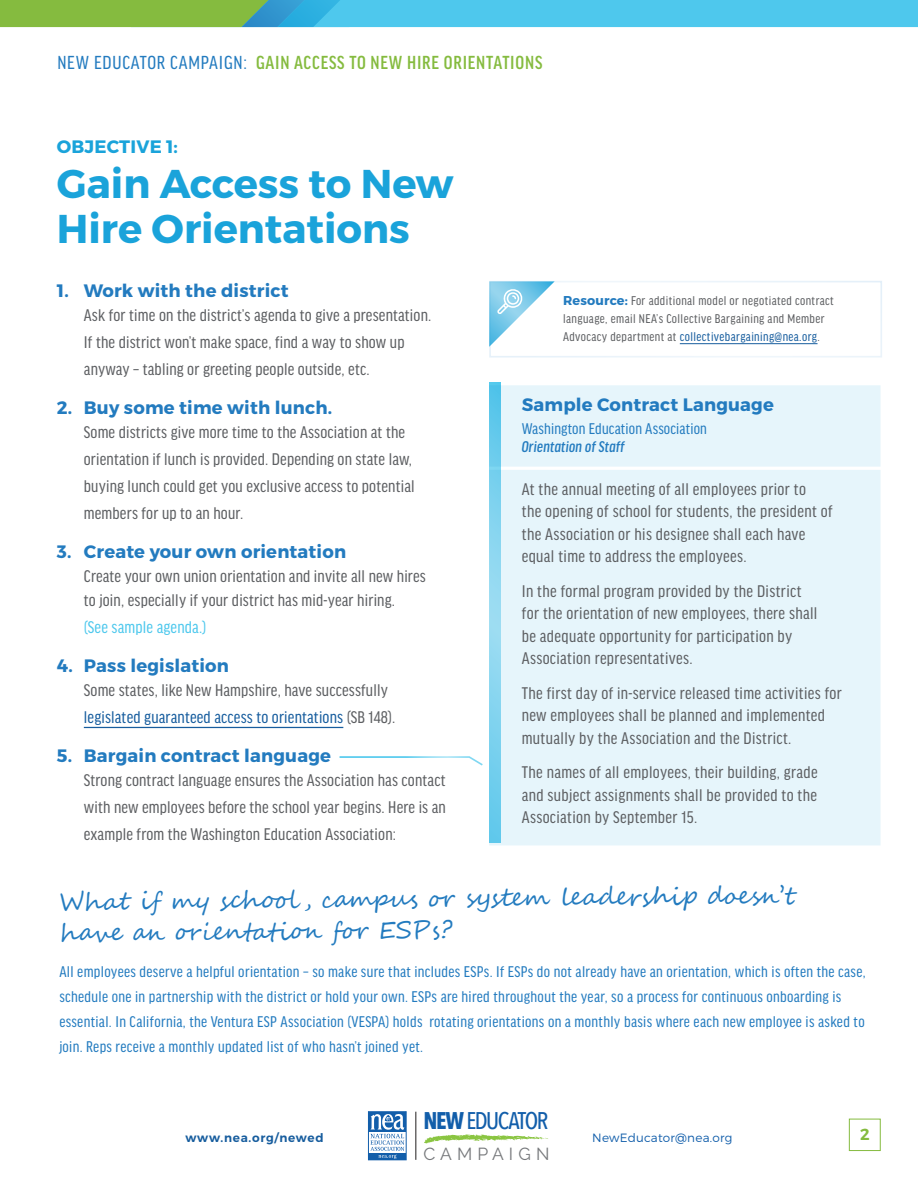
<style>
.page{position:relative;width:918px;height:1188px;background:#fff}
.page>*{position:absolute;margin:0;border:0;box-sizing:border-box;transform-origin:0 0}
.t1{font:700 40.2px/45px "Montserrat";color:#1aa3da}
.t2{font:24.3px/29.7px "Segoe Script";color:#237bbf}
.t3{font:500 24px "Avenir Next Condensed";letter-spacing:-.065em;color:#125eaa}
.t4{font:500 condensed 20.1px "Good Headline Pro";letter-spacing:.04em;color:#85bb3f}
.t5{font:condensed 18px/22.5px "Good Headline Pro";letter-spacing:.01em;color:#5d5f62}
.t6{font:700 18px "Montserrat";letter-spacing:.01em;color:#237bbf}
.t7{font:condensed 18px "Good Headline Pro";letter-spacing:.01em;color:#4ec8ed}
.t8{font:700 18px "Montserrat";letter-spacing:.01em;color:#1aa3da}
.t9{font:17.4px "Raleway";letter-spacing:.29em;color:#76787b}
.t10{font:condensed 16.5px/25.2px "Good Headline Pro";letter-spacing:.02em;color:#237bbf}
.t11{font:italic 500 condensed 16.5px "Good Headline Pro";letter-spacing:.01em;color:#237bbf}
.t12{font:600 16.05px "Montserrat";color:#85bb3f}
.t13{font:condensed 13.5px/18px "Good Headline Pro";letter-spacing:.03em;color:#5d5f62}
.t14{font:300 12px "Montserrat";letter-spacing:.02em;color:#135fab}
.t15{font:600 12px "Montserrat";letter-spacing:.06em;color:#175d9e}
.s1{font-weight:400;color:#237bbf}
.s2{color:#175d9e}
.s3{font-family:"Montserrat";font-weight:700;font-stretch:normal;font-size:12.9px;color:#237bbf}
.s4{font-weight:700}
</style>
<div class="page">
<div style="left:489px;top:385px;width:392px;height:460px;background:#e6f5fb"></div>
<hr style="left:84px;top:727px;width:259px;height:1px;background:#175d9e">
<svg style="left:0;top:0;width:918px;height:27px;background:#5ac1ba"></svg>
<svg style="left:489px;top:382px;width:12px;height:460px;background:#7cd1ee"></svg>
<div style="left:489px;top:281px;width:393px;height:77px;border:2px solid #dfedf8"></div>
<hr style="left:680px;top:343px;width:138px;height:1px;background:#175d9e">
<svg style="left:489px;top:281px;width:66px;height:66px"></svg>
<svg style="left:424px;top:1134px;width:124px;height:9px"></svg>
<hr style="left:416px;top:1112px;width:1px;height:48px;background:#211e1e">
<svg style="left:370px;top:1113px;width:34px;height:45px"></svg>
<div style="left:368px;top:1111px;width:38px;height:49px;border:1px solid #125eaa"></div>
<div style="left:849px;top:1119px;width:32px;height:32px;border:1px solid #85bb3f"></div>
<svg style="left:339px;top:756px;width:144px;height:10px"></svg>
<p class="t4" style="left:57px;top:53px;width:487px"><span class="s1">NEW EDUCATOR CAMPAIGN:</span> GAIN ACCESS TO NEW HIRE ORIENTATIONS</p>
<p class="t8" style="left:57px;top:135px;width:122px">OBJECTIVE 1:</p>
<h1 class="t1" style="left:57px;top:162px;width:398px">Gain Access to New<br>Hire Orientations</h1>
<p class="t6" style="left:57px;top:279px;width:233px">1. Work with the district</p>
<p class="t5" style="left:84px;top:302px;width:349px;line-height:27px">Ask for time on the district’s agenda to give a presentation.<br>If the district won’t make space, find a way to show up anyway – tabling or greeting people outside, etc.</p>
<p class="t6" style="left:57px;top:396px;width:277px">2. Buy some time with lunch.</p>
<p class="t5" style="left:84px;top:419px;width:332px;line-height:27px">Some districts give more time to the Association at the orientation if lunch is provided. Depending on state law, buying lunch could get you exclusive access to potential members for up to an hour.</p>
<p class="t6" style="left:57px;top:540px;width:291px">3. Create your own orientation</p>
<p class="t5" style="left:84px;top:564px;width:343px;line-height:24px">Create your own union orientation and invite all new hires to join, especially if your district has mid-year hiring.</p>
<p class="t7" style="left:84px;top:618px;width:124px">(See sample agenda.)</p>
<p class="t6" style="left:57px;top:654px;width:174px">4. Pass legislation</p>
<p class="t5" style="left:84px;top:677px;width:313px;line-height:27px">Some states, like New Hampshire, have successfully <span class="s2">legislated guaranteed access to orientations</span> (SB 148).</p>
<p class="t6" style="left:57px;top:744px;width:276px">5. Bargain contract language</p>
<p class="t5" style="left:84px;top:767px;width:364px;line-height:27px;text-align:justify">Strong contract language ensures the Association has contact with new employees before the school year begins. Here is an example from the Washington Education Association:</p>
<p class="t13" style="left:563px;top:291px;width:272px"><span class="s3">Resource:</span> For additional model or negotiated contract language, email NEA’s Collective Bargaining and Member<br>Advocacy department at <span class="s2">collectivebargaining@nea.org</span>.</p>
<p class="t6" style="left:522px;top:394px;width:254px">Sample Contract Language</p>
<p class="t10" style="left:522px;top:416px;width:187px">Washington Education Association</p>
<p class="t11" style="left:522px;top:439px;width:104px">Orientation of Staff</p>
<p class="t5" style="left:522px;top:478px;width:313px">At the annual meeting of all employees prior to<br>the opening of school for students, the president of the Association or his designee shall each have equal time to address the employees.</p>
<p class="t5" style="left:522px;top:580px;width:297px">In the formal program provided by the District for the orientation of new employees, there shall be adequate opportunity for participation by Association representatives.</p>
<p class="t5" style="left:522px;top:682px;width:322px">The first day of in-service released time activities for new employees shall be planned and implemented mutually by the Association and the District.</p>
<p class="t5" style="left:522px;top:761px;width:297px;text-align:justify">The names of all employees, their building, grade and subject assignments shall be provided to the Association by September 15.</p>
<h2 class="t2" style="left:59px;top:890px;width:736px;rotate:-1deg">What if my school , campus or system leadership doesn’t have an orientation for ESPs?</h2>
<p class="t10" style="left:59px;top:959px;width:808px">All employees deserve a helpful orientation – so make sure that includes ESPs. If ESPs do not already have an orientation, which is often the case, schedule one in partnership with the district or hold your own. ESPs are hired throughout the year, so a process for continuous onboarding is essential. In California, the Ventura ESP Association (VESPA) holds rotating orientations on a monthly basis where each new employee is asked to join. Reps receive a monthly updated list of who hasn’t joined yet.</p>
<h3 class="t3" style="left:423px;top:1106px;width:126px"><span class="s4">NEW</span> EDUCATOR</h3>
<p class="t9" style="left:423px;top:1144px;width:128px">CAMPAIGN</p>
<p class="t15" style="left:185px;top:1131px;width:140px">www.nea.org/newed</p>
<p class="t14" style="left:592px;top:1131px;width:142px">NewEducator@nea.org</p>
<p class="t12" style="left:860px;top:1125px;width:11px">2</p>
</div>
